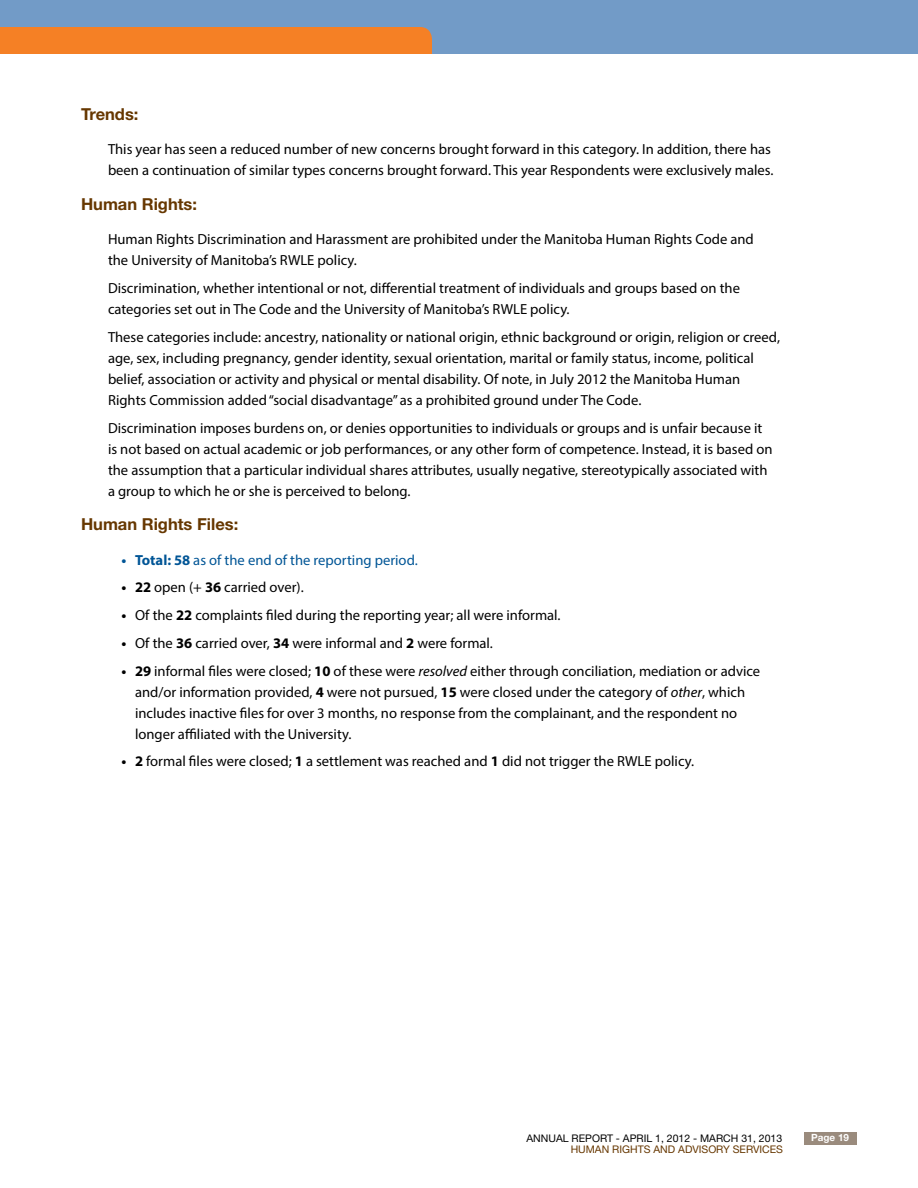
<style>
.page{position:relative;width:918px;height:1188px;background:#fff}
.page>*{position:absolute;margin:0;border:0;box-sizing:border-box;transform-origin:0 0}
.Subhead_1{font:700 16.5px "Helvetica Neue LT Std";color:#663700}
.Body_Copy{font:14.7px/21px "Myriad Pro";color:#000}
.Body_copy_bullet_ind{font:14.7px/21px "Myriad Pro";color:#000}
.Body_copy_bullet_ind-2{font:14.7px "Myriad Pro";color:#005596}
.t1{font:10.5px "Helvetica Neue LT Std";color:#000}
.t2{font:10.5px "Helvetica Neue LT Std";color:#663700}
.Subhead_1-2{font:700 9.9px "Helvetica Neue LT Std";color:#fff}
.s1{font-weight:700}
.s2{font-style:italic}
</style>
<div class="page">
<div style="left:0;top:0;width:918px;height:54px;background:#729bc7"></div>
<div style="left:804px;top:1132px;width:53px;height:13px;background:#9a8b7d"></div>
<div style="left:0;top:27px;width:432px;height:27px;background:#f58025"></div>
<p class="Subhead_1" style="left:81px;top:104px;width:59px">Trends:</p>
<p class="Body_Copy" style="left:108px;top:139px;width:667px">This year has seen a reduced number of new concerns brought forward in this category. In addition, there has been a continuation of similar types concerns brought forward. This year Respondents were exclusively males.</p>
<p class="Subhead_1" style="left:81px;top:194px;width:118px">Human Rights:</p>
<p class="Body_Copy" style="left:108px;top:229px;width:647px">Human Rights Discrimination and Harassment are prohibited under the Manitoba Human Rights Code and the University of Manitoba’s RWLE policy.</p>
<p class="Body_Copy" style="left:108px;top:277px;width:634px">Discrimination, whether intentional or not, differential treatment of individuals and groups based on the categories set out in The Code and the University of Manitoba’s RWLE policy.</p>
<p class="Body_Copy" style="left:108px;top:326px;width:674px">These categories include: ancestry, nationality or national origin, ethnic background or origin, religion or creed, age, sex, including pregnancy, gender identity, sexual orientation, marital or family status, income, political belief, association or activity and physical or mental disability. Of note, in July 2012 the Manitoba Human Rights Commission added “social disadvantage” as a prohibited ground under The Code.</p>
<p class="Body_Copy" style="left:108px;top:417px;width:666px">Discrimination imposes burdens on, or denies opportunities to individuals or groups and is unfair because it is not based on actual academic or job performances, or any other form of competence. Instead, it is based on the assumption that a particular individual shares attributes, usually negative, stereotypically associated with a group to which he or she is perceived to belong.</p>
<p class="Subhead_1" style="left:81px;top:514px;width:159px">Human Rights Files:</p>
<p class="Body_copy_bullet_ind-2" style="left:122px;top:551px;width:298px"><span class="s1">• Total: 58</span> as of the end of the reporting period.</p>
<p class="Body_copy_bullet_ind" style="left:122px;top:577px;width:184px"><span class="s1">• 22</span> open (+ <span class="s1">36</span> carried over).</p>
<p class="Body_copy_bullet_ind" style="left:122px;top:604px;width:441px"><span class="s1">•</span> Of the <span class="s1">22</span> complaints filed during the reporting year; all were informal.</p>
<p class="Body_copy_bullet_ind" style="left:122px;top:632px;width:373px"><span class="s1">•</span> Of the <span class="s1">36</span> carried over, <span class="s1">34</span> were informal and <span class="s1">2</span> were formal.</p>
<p class="Body_copy_bullet_ind" style="left:135px;top:660px;width:627px;text-indent:-14px"><span class="s1">• 29</span> informal files were closed; <span class="s1">10</span> of these were <span class="s2">resolved</span> either through conciliation, mediation or advice and/or information provided, <span class="s1">4</span> were not pursued, <span class="s1">15</span> were closed under the category of <span class="s2">other</span>, which includes inactive files for over 3 months, no response from the complainant, and the respondent no longer affiliated with the University.</p>
<p class="Body_copy_bullet_ind" style="left:122px;top:751px;width:574px"><span class="s1">• 2</span> formal files were closed; <span class="s1">1</span> a settlement was reached and <span class="s1">1</span> did not trigger the RWLE policy.</p>
<p class="t1" style="left:527px;top:1132px;width:257px">ANNUAL REPORT - APRIL 1, 2012 - MARCH 31, 2013</p>
<p class="t2" style="left:571px;top:1143px;width:214px">HUMAN RIGHTS AND ADVISORY SERVICES</p>
<p class="Subhead_1-2" style="left:811px;top:1132px;width:39px">Page 19</p>
</div>
